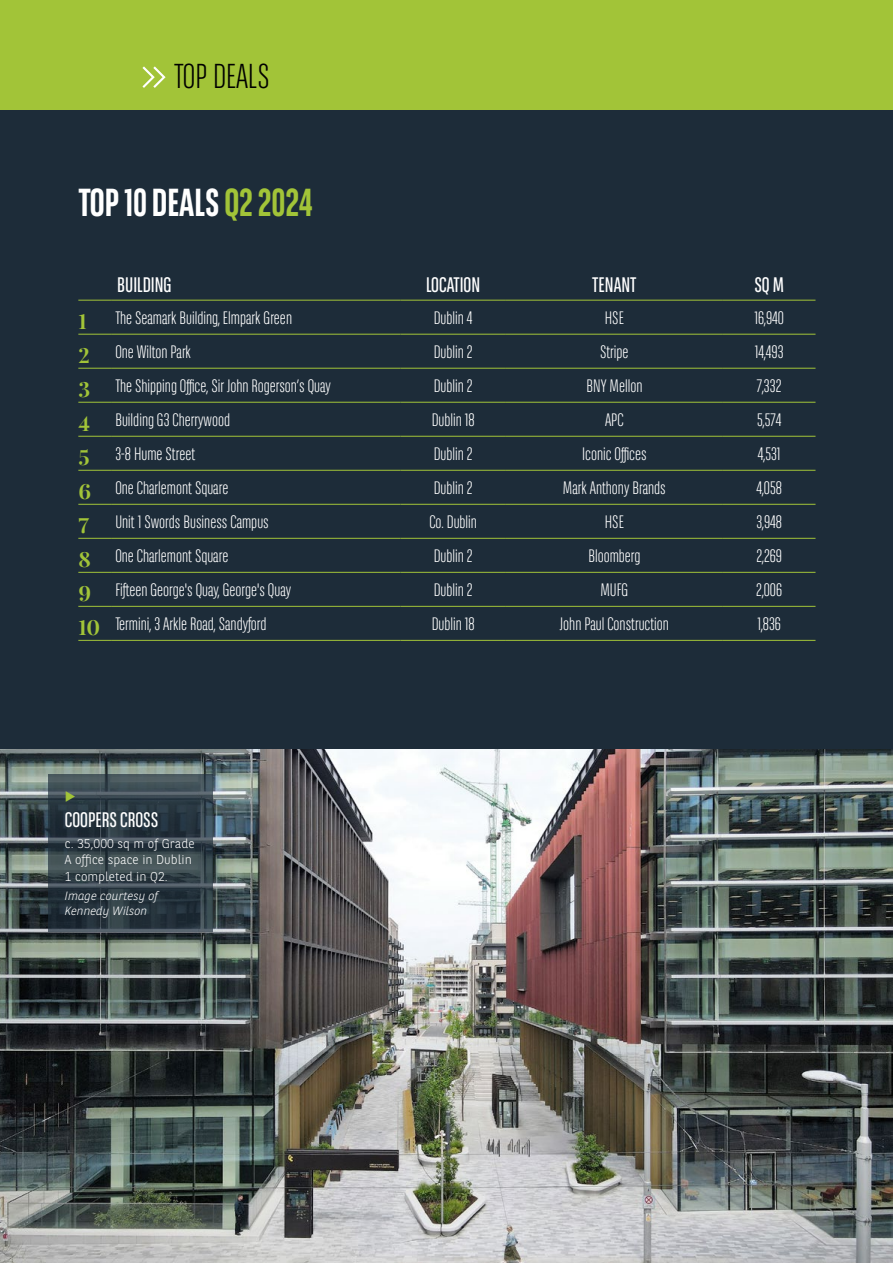
<style>
.page{position:relative;width:893px;height:1263px;background:#fff}
.page>*{position:absolute;margin:0;border:0;box-sizing:border-box;transform-origin:0 0}
.t1{font:700 39px "BNPP Sans Condensed";color:#fff}
.t2{font:300 34.5px "BNPP Sans Condensed";color:#000}
.t3{font:21px "BNPP Sans Condensed";color:#fff}
.t4{font:700 21px "Playfair Display";color:#a2c438}
.t5{font:300 18px "BNPP Sans Condensed";color:#fff}
.t6{font:300 12.75px/16.5px "BNPP Sans";color:#fff}
.t7{font:italic 300 12px/15px "BNPP Sans";color:#fff}
.s1{color:#a2c438}
.s2{font-family:"Playfair Display";font-weight:700;font-size:21px;color:#a2c438}
</style>
<div class="page">
<div style="left:0;top:0;width:893px;height:110px;background:#a2c438"></div>
<svg style="left:142px;top:66px;width:24px;height:22px"></svg>
<img style="left:0;top:748px;width:893px;height:515px">
<svg style="left:48px;top:775px;width:165px;height:157px;background:#324049"></svg>
<div style="left:0;top:110px;width:893px;height:638px;background:#1d2c39"></div>
<hr style="left:78px;top:300px;width:33px;height:1px;background:#a2c438">
<hr style="left:111px;top:300px;width:289px;height:1px;background:#a2c438">
<hr style="left:400px;top:300px;width:106px;height:1px;background:#a2c438">
<hr style="left:506px;top:300px;width:217px;height:1px;background:#a2c438">
<hr style="left:723px;top:300px;width:92px;height:1px;background:#a2c438">
<hr style="left:78px;top:334px;width:33px;height:1px;background:#a2c438">
<hr style="left:111px;top:334px;width:289px;height:1px;background:#a2c438">
<hr style="left:400px;top:334px;width:106px;height:1px;background:#a2c438">
<hr style="left:506px;top:334px;width:217px;height:1px;background:#a2c438">
<hr style="left:723px;top:334px;width:92px;height:1px;background:#a2c438">
<hr style="left:78px;top:368px;width:33px;height:1px;background:#a2c438">
<hr style="left:111px;top:368px;width:289px;height:1px;background:#a2c438">
<hr style="left:400px;top:368px;width:106px;height:1px;background:#a2c438">
<hr style="left:506px;top:368px;width:217px;height:1px;background:#a2c438">
<hr style="left:723px;top:368px;width:92px;height:1px;background:#a2c438">
<hr style="left:78px;top:402px;width:33px;height:1px;background:#a2c438">
<hr style="left:111px;top:402px;width:289px;height:1px;background:#a2c438">
<hr style="left:400px;top:402px;width:106px;height:1px;background:#a2c438">
<hr style="left:506px;top:402px;width:217px;height:1px;background:#a2c438">
<hr style="left:723px;top:402px;width:92px;height:1px;background:#a2c438">
<hr style="left:78px;top:436px;width:33px;height:1px;background:#a2c438">
<hr style="left:111px;top:436px;width:289px;height:1px;background:#a2c438">
<hr style="left:400px;top:436px;width:106px;height:1px;background:#a2c438">
<hr style="left:506px;top:436px;width:217px;height:1px;background:#a2c438">
<hr style="left:723px;top:436px;width:92px;height:1px;background:#a2c438">
<hr style="left:78px;top:470px;width:33px;height:1px;background:#a2c438">
<hr style="left:111px;top:470px;width:289px;height:1px;background:#a2c438">
<hr style="left:400px;top:470px;width:106px;height:1px;background:#a2c438">
<hr style="left:506px;top:470px;width:217px;height:1px;background:#a2c438">
<hr style="left:723px;top:470px;width:92px;height:1px;background:#a2c438">
<hr style="left:78px;top:504px;width:33px;height:1px;background:#a2c438">
<hr style="left:111px;top:504px;width:289px;height:1px;background:#a2c438">
<hr style="left:400px;top:504px;width:106px;height:1px;background:#a2c438">
<hr style="left:506px;top:504px;width:217px;height:1px;background:#a2c438">
<hr style="left:723px;top:504px;width:92px;height:1px;background:#a2c438">
<hr style="left:78px;top:538px;width:33px;height:1px;background:#a2c438">
<hr style="left:111px;top:538px;width:289px;height:1px;background:#a2c438">
<hr style="left:400px;top:538px;width:106px;height:1px;background:#a2c438">
<hr style="left:506px;top:538px;width:217px;height:1px;background:#a2c438">
<hr style="left:723px;top:538px;width:92px;height:1px;background:#a2c438">
<hr style="left:78px;top:572px;width:33px;height:1px;background:#a2c438">
<hr style="left:111px;top:572px;width:289px;height:1px;background:#a2c438">
<hr style="left:400px;top:572px;width:106px;height:1px;background:#a2c438">
<hr style="left:506px;top:572px;width:217px;height:1px;background:#a2c438">
<hr style="left:723px;top:572px;width:92px;height:1px;background:#a2c438">
<hr style="left:78px;top:606px;width:33px;height:1px;background:#a2c438">
<hr style="left:78px;top:640px;width:33px;height:1px;background:#a2c438">
<hr style="left:111px;top:606px;width:289px;height:1px;background:#a2c438">
<hr style="left:111px;top:640px;width:289px;height:1px;background:#a2c438">
<hr style="left:400px;top:606px;width:106px;height:1px;background:#a2c438">
<hr style="left:400px;top:640px;width:106px;height:1px;background:#a2c438">
<hr style="left:506px;top:606px;width:217px;height:1px;background:#a2c438">
<hr style="left:506px;top:640px;width:217px;height:1px;background:#a2c438">
<hr style="left:723px;top:606px;width:92px;height:1px;background:#a2c438">
<hr style="left:723px;top:640px;width:92px;height:1px;background:#a2c438">
<svg style="left:66px;top:791px;width:9px;height:11px"></svg>
<h2 class="t2" style="left:174px;top:54px;width:97px">TOP DEALS</h2>
<h1 class="t1" style="left:78px;top:179px;width:236px">TOP 10 DEALS <span class="s1">Q2 2024</span></h1>
<p class="t3" style="left:117px;top:271px;width:56px">BUILDING</p>
<p class="t3" style="left:426px;top:271px;width:56px">LOCATION</p>
<p class="t3" style="left:592px;top:271px;width:46px">TENANT</p>
<p class="t3" style="left:754px;top:271px;width:31px">SQ M</p>
<p class="t4" style="left:78px;top:304px;width:10px">1</p>
<p class="t5" style="left:115px;top:306px;width:178px">The Seamark Building, Elmpark Green</p>
<p class="t5" style="left:434px;top:306px;width:40px">Dublin 4</p>
<p class="t5" style="left:605px;top:306px;width:21px">HSE</p>
<p class="t5" style="left:754px;top:306px;width:31px">16,940</p>
<p class="t5" style="left:78px;top:340px;width:114px"><span class="s2">2</span> One Wilton Park</p>
<p class="t5" style="left:434px;top:340px;width:40px">Dublin 2</p>
<p class="t5" style="left:600px;top:340px;width:30px">Stripe</p>
<p class="t5" style="left:755px;top:340px;width:30px">14,493</p>
<p class="t5" style="left:78px;top:374px;width:254px"><span class="s2">3</span> The Shipping Office, Sir John Rogerson’s Quay</p>
<p class="t5" style="left:434px;top:374px;width:40px">Dublin 2</p>
<p class="t5" style="left:586px;top:374px;width:58px">BNY Mellon</p>
<p class="t5" style="left:757px;top:374px;width:26px">7,332</p>
<p class="t5" style="left:78px;top:408px;width:153px"><span class="s2">4</span> Building G3 Cherrywood</p>
<p class="t5" style="left:432px;top:408px;width:44px">Dublin 18</p>
<p class="t5" style="left:605px;top:408px;width:20px">APC</p>
<p class="t5" style="left:757px;top:408px;width:26px">5,574</p>
<p class="t5" style="left:78px;top:442px;width:118px"><span class="s2">5</span> 3-8 Hume Street</p>
<p class="t5" style="left:434px;top:442px;width:40px">Dublin 2</p>
<p class="t5" style="left:582px;top:442px;width:66px">Iconic Offices</p>
<p class="t5" style="left:758px;top:442px;width:24px">4,531</p>
<p class="t5" style="left:78px;top:476px;width:152px"><span class="s2">6</span> One Charlemont Square</p>
<p class="t5" style="left:434px;top:476px;width:40px">Dublin 2</p>
<p class="t5" style="left:563px;top:476px;width:104px">Mark Anthony Brands</p>
<p class="t5" style="left:756px;top:476px;width:27px">4,058</p>
<p class="t4" style="left:78px;top:508px;width:11px">7</p>
<p class="t5" style="left:115px;top:510px;width:155px">Unit 1 Swords Business Campus</p>
<p class="t5" style="left:429px;top:510px;width:49px">Co. Dublin</p>
<p class="t5" style="left:605px;top:510px;width:21px">HSE</p>
<p class="t5" style="left:756px;top:510px;width:27px">3,948</p>
<p class="t5" style="left:78px;top:544px;width:152px"><span class="s2">8</span> One Charlemont Square</p>
<p class="t5" style="left:434px;top:544px;width:40px">Dublin 2</p>
<p class="t5" style="left:588px;top:544px;width:54px">Bloomberg</p>
<p class="t5" style="left:756px;top:544px;width:27px">2,269</p>
<p class="t5" style="left:78px;top:579px;width:214px"><span class="s2">9</span> Fifteen George's Quay, George's Quay</p>
<p class="t5" style="left:434px;top:579px;width:40px">Dublin 2</p>
<p class="t5" style="left:600px;top:579px;width:30px">MUFG</p>
<p class="t5" style="left:756px;top:579px;width:28px">2,006</p>
<p class="t5" style="left:78px;top:613px;width:190px"><span class="s2">10</span> Termini, 3 Arkle Road, Sandyford</p>
<p class="t5" style="left:432px;top:613px;width:44px">Dublin 18</p>
<p class="t5" style="left:560px;top:613px;width:111px">John Paul Construction</p>
<p class="t5" style="left:757px;top:613px;width:25px">1,836</p>
<p class="t3" style="left:65px;top:806px;width:95px">COOPERS CROSS</p>
<p class="t6" style="left:65px;top:834px;width:131px">c. 35,000 sq m of Grade<br>A office space in Dublin<br>1 completed in Q2.</p>
<p class="t7" style="left:65px;top:887px;width:95px">Image courtesy of<br>Kennedy Wilson</p>
</div>
